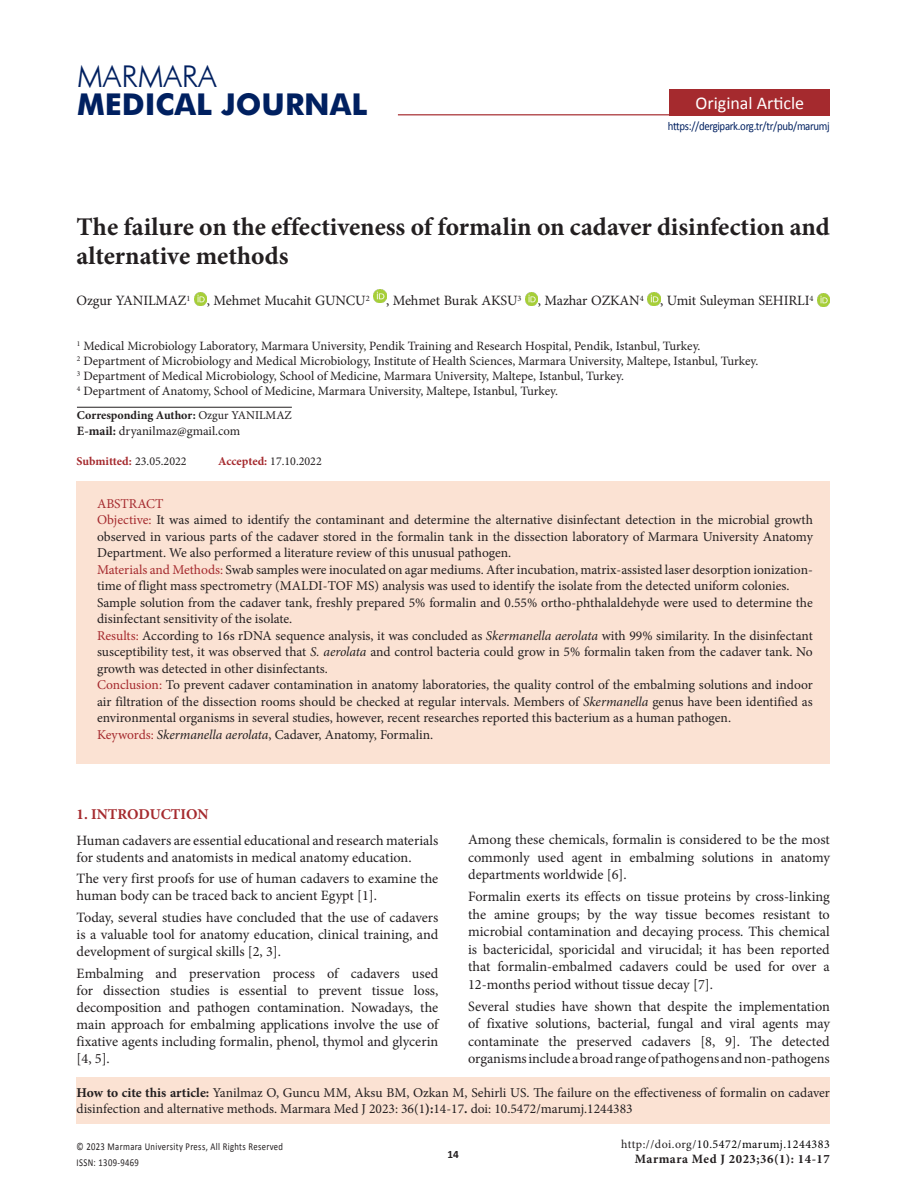
<style>
.page{position:relative;width:915px;height:1191px;background:#fff}
.page>*{position:absolute;margin:0;border:0;box-sizing:border-box;transform-origin:0 0}
.t1{font:700 30px "Futura BT";color:#002060}
.t2{font:300 30px "Futura BT";color:#002060}
.t3{font:700 25.5px/28.5px "Minion Pro";color:#231f20}
.t4{font:18px "Calibri";color:#fff}
.t5{font:700 15px "Minion Pro";color:#a52a2e}
.MNormal-TR{font:14.25px/17.5px "Minion Pro";letter-spacing:-.005em;color:#231f20;text-align:justify}
.author{font:14.25px "Minion Pro";letter-spacing:-.01em;color:#231f20}
.AbstractTxtTR{font:13.5px/16.5px "Minion Pro";color:#231f20}
.AbstractTxtTR-2{font:13.5px "Minion Pro";color:#a52a2e}
.authorDetay{font:12.75px "Minion Pro";letter-spacing:-.005em;color:#231f20}
.t6{font:700 12.75px "Minion Pro";letter-spacing:.04em;color:#231f20}
.How_to_cite_this_art{font:12.75px "Minion Pro";color:#231f20}
.t7{font:12px "Calibri";letter-spacing:-.03em;color:#002060;scale:.9 1}
.t8{font:12px "Minion Pro";letter-spacing:.04em;color:#000}
.authorCorresponding{font:700 12px "Minion Pro";color:#231f20}
.MNormal-TR-2{font:700 12px "Minion Pro";letter-spacing:-.01em;color:#a52a2e}
.MNormal-TR-3{font:12px "Minion Pro";color:#231f20}
.t9{font:700 11.25px "Calibri";color:#231f20}
.t10{font:10.5px/15.8px "Calibri";letter-spacing:.04em;color:#231f20;scale:.82 1}
.s1{font-weight:400}
.s2{font-weight:700}
.s3{font-weight:400;color:#231f20}
.s4{font-weight:700;color:#a52a2e}
.s5{color:#a52a2e}
.s6{font-style:italic}
.s7{color:#231f20}
</style>
<div class="page">
<div style="left:669px;top:89px;width:160px;height:26px;background:#a52a2e"></div>
<hr style="left:398px;top:114px;width:431px;height:1px;background:#a52a2e">
<svg style="left:194px;top:293px;width:13px;height:12px"></svg>
<svg style="left:373px;top:289px;width:13px;height:13px"></svg>
<svg style="left:525px;top:293px;width:12px;height:12px"></svg>
<svg style="left:647px;top:293px;width:13px;height:12px"></svg>
<svg style="left:817px;top:294px;width:12px;height:12px"></svg>
<hr style="left:77px;top:407px;width:215px;height:1px;background:#231f20">
<div style="left:77px;top:481px;width:752px;height:283px;background:#fbe2d3"></div>
<div style="left:77px;top:1077px;width:752px;height:46px;background:#fbe2d3"></div>
<h1 class="t2" style="left:77px;top:58px;width:141px">MARMARA</h1>
<h1 class="t1" style="left:77px;top:86px;width:292px">MEDICAL JOURNAL</h1>
<h3 class="t4" style="left:695px;top:91px;width:110px">Original Article</h3>
<p class="t7" style="left:667px;top:118px;width:181px">https://dergipark.org.tr/tr/pub/marumj</p>
<p class="t3" style="left:77px;top:212px;width:754px">The failure on the effectiveness of formalin on cadaver disinfection and alternative methods</p>
<p class="author" style="left:77px;top:291px;width:738px">Ozgur YANILMAZ<sup>1</sup> , Mehmet Mucahit GUNCU<sup>2</sup> , Mehmet Burak AKSU<sup>3</sup> , Mazhar OZKAN<sup>4</sup> , Umit Suleyman SEHIRLI<sup>4</sup></p>
<p class="authorDetay" style="left:77px;top:338px;width:624px"><sup>1</sup> Medical Microbiology Laboratory, Marmara University, Pendik Training and Research Hospital, Pendik, Istanbul, Turkey.</p>
<p class="authorDetay" style="left:77px;top:353px;width:682px"><sup>2</sup> Department of Microbiology and Medical Microbiology, Institute of Health Sciences, Marmara University, Maltepe, Istanbul, Turkey.</p>
<p class="authorDetay" style="left:77px;top:368px;width:548px"><sup>3</sup> Department of Medical Microbiology, School of Medicine, Marmara University, Maltepe, Istanbul, Turkey.</p>
<p class="authorDetay" style="left:77px;top:383px;width:482px"><sup>4</sup> Department of Anatomy, School of Medicine, Marmara University, Maltepe, Istanbul, Turkey.</p>
<p class="authorCorresponding" style="left:77px;top:407px;width:216px">Corresponding Author: <span class="s1">Ozgur YANILMAZ</span></p>
<p class="How_to_cite_this_art" style="left:77px;top:422px;width:165px"><span class="s2">E-mail:</span> dryanilmaz@gmail.com</p>
<p class="MNormal-TR-2" style="left:77px;top:452px;width:112px">Submitted: <span class="s3">23.05.2022</span></p>
<p class="MNormal-TR-3" style="left:218px;top:453px;width:105px"><span class="s4">Accepted:</span> 17.10.2022</p>
<p class="AbstractTxtTR-2" style="left:97px;top:494px;width:68px">ABSTRACT</p>
<p class="AbstractTxtTR" style="left:97px;top:512px;width:717px;text-align:justify"><span class="s5">Objective:</span> It was aimed to identify the contaminant and determine the alternative disinfectant detection in the microbial growth observed in various parts of the cadaver stored in the formalin tank in the dissection laboratory of Marmara University Anatomy Department. We also performed a literature review of this unusual pathogen.</p>
<p class="AbstractTxtTR" style="left:97px;top:561px;width:717px"><span class="s5">Materials and Methods:</span> Swab samples were inoculated on agar mediums. After incubation, matrix-assisted laser desorption ionization&shy;time of flight mass spectrometry (MALDI-TOF MS) analysis was used to identify the isolate from the detected uniform colonies.</p>
<p class="AbstractTxtTR" style="left:97px;top:594px;width:717px">Sample solution from the cadaver tank, freshly prepared 5% formalin and 0.55% ortho-phthalaldehyde were used to determine the disinfectant sensitivity of the isolate.</p>
<p class="AbstractTxtTR" style="left:97px;top:627px;width:717px;text-align:justify"><span class="s5">Results:</span> According to 16s rDNA sequence analysis, it was concluded as <span class="s6">Skermanella aerolata</span> with 99% similarity. In the disinfectant susceptibility test, it was observed that <span class="s6">S. aerolata</span> and control bacteria could grow in 5% formalin taken from the cadaver tank. No growth was detected in other disinfectants.</p>
<p class="AbstractTxtTR" style="left:97px;top:677px;width:717px;text-align:justify"><span class="s5">Conclusion:</span> To prevent cadaver contamination in anatomy laboratories, the quality control of the embalming solutions and indoor air filtration of the dissection rooms should be checked at regular intervals. Members of <span class="s6">Skermanella</span> genus have been identified as environmental organisms in several studies, however, recent researches reported this bacterium as a human pathogen.</p>
<p class="AbstractTxtTR" style="left:97px;top:726px;width:337px"><span class="s5">Keywords:</span> <span class="s6">Skermanella aerolata</span>, Cadaver, Anatomy, Formalin.</p>
<p class="t5" style="left:77px;top:803px;width:133px">1. INTRODUCTION</p>
<p class="MNormal-TR" style="left:77px;top:831px;width:363px;line-height:17.1px">Human cadavers are essential educational and research materials for students and anatomists in medical anatomy education.</p>
<p class="MNormal-TR" style="left:77px;top:870px;width:363px;line-height:17.1px">The very first proofs for use of human cadavers to examine the human body can be traced back to ancient Egypt [1].</p>
<p class="MNormal-TR" style="left:77px;top:909px;width:363px;line-height:17.1px">Today, several studies have concluded that the use of cadavers is a valuable tool for anatomy education, clinical training, and development of surgical skills [2, 3].</p>
<p class="MNormal-TR" style="left:77px;top:964px;width:363px;line-height:17.1px">Embalming and preservation process of cadavers used for dissection studies is essential to prevent tissue loss, decomposition and pathogen contamination. Nowadays, the main approach for embalming applications involve the use of fixative agents including formalin, phenol, thymol and glycerin [4, 5].</p>
<p class="MNormal-TR" style="left:468px;top:830px;width:363px">Among these chemicals, formalin is considered to be the most commonly used agent in embalming solutions in anatomy departments worldwide [6].</p>
<p class="MNormal-TR" style="left:468px;top:887px;width:363px">Formalin exerts its effects on tissue proteins by cross-linking the amine groups; by the way tissue becomes resistant to microbial contamination and decaying process. This chemical is bactericidal, sporicidal and virucidal; it has been reported that formalin-embalmed cadavers could be used for over a 12-months period without tissue decay [7].</p>
<p class="MNormal-TR" style="left:468px;top:997px;width:363px">Several studies have shown that despite the implementation of fixative solutions, bacterial, fungal and viral agents may contaminate the preserved cadavers [8, 9]. The detected organisms include a broad range of pathogens and non-pathogens</p>
<p class="AbstractTxtTR" style="left:77px;top:1083px;width:754px;text-indent:66px"><span class="s2">this article:</span> Kaya Dogan Y, Uzuner A. The relationship between abdominal obesity and irritable bowel syndr me in adults. Mar&shy;mara Med J 2022: 35(1<span class="s2">):</span>14-17<span class="s2">.</span> doi: 10.5472/m rumj.x</p>
<p class="AbstractTxtTR" style="left:77px;top:1084px;width:754px"><span class="s2">How to cite this article:</span> Yanilmaz O, Guncu MM, Aksu BM, Ozkan M, Sehirli US. The failure on the effectiveness of formalin on cadaver disinfection and alternative methods. Marmara Med J 2023: 36(1<span class="s2">):</span>14-17<span class="s2">.</span> doi: 10.5472/marumj.1244383</p>
<p class="t10" style="left:77px;top:1138px;width:253px">© 2023 Marmara University Press, All Rights Reserved<br>ISSN: 1309-9469</p>
<p class="t8" style="left:621px;top:1136px;width:210px"><span class="s7">http://doi.org/</span>10.5472/marumj.1244383</p>
<p class="t9" style="left:447px;top:1147px;width:13px">14</p>
<p class="t6" style="left:634px;top:1150px;width:196px">Marmara Med J 2023;36(1): 14-17</p>
</div>
